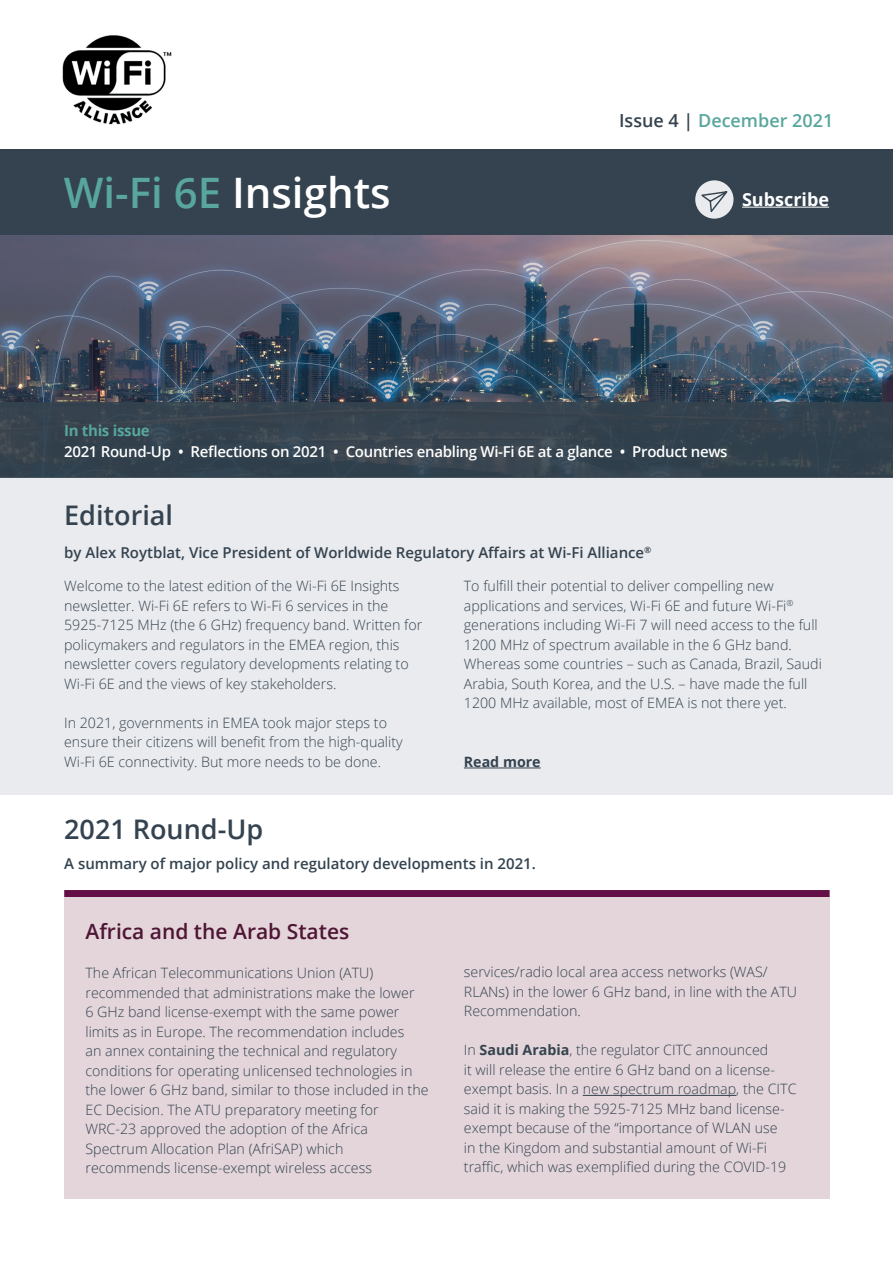
<style>
.page{position:relative;width:893px;height:1263px;background:#fff}
.page>*{position:absolute;margin:0;border:0;box-sizing:border-box;transform-origin:0 0}
.t1{font:600 42px "Open Sans";color:#fff}
.t2{font:600 27px "Open Sans";color:#34434f}
.t3{font:600 21px "Open Sans";color:#4f1534}
.t4{font:600 18px "Open Sans";color:#58a69d}
.t5{font:700 18px "Open Sans";color:#fff}
.t6{font:600 15px "Open Sans";color:#34434f}
.t7{font:600 15px "Open Sans";letter-spacing:-.02em;color:#fff}
.t8{font:700 15px "Open Sans";letter-spacing:-.02em;color:#58a69d}
.t9{font:300 14.25px/19.5px "Open Sans";color:#34434f}
.t10{font:700 14.25px "Open Sans";color:#34434f}
.s1{color:#58a69d}
.s2{color:#34434f}
.s3{font-weight:700}
</style>
<div class="page">
<div style="left:0;top:477px;width:893px;height:318px;background:#eaebef"></div>
<img style="left:0;top:234px;width:893px;height:168px">
<img style="left:62px;top:35px;width:110px;height:90px">
<div style="left:0;top:149px;width:893px;height:85px;background:#34434f"></div>
<hr style="left:464px;top:768px;width:77px;height:1px;background:#34434f">
<div style="left:0;top:402px;width:893px;height:75px;background:#34434f"></div>
<div style="left:64px;top:890px;width:766px;height:7px;background:#641046"></div>
<div style="left:64px;top:897px;width:766px;height:302px;background:#e3d5da"></div>
<hr style="left:583px;top:1095px;width:153px;height:1px;background:#34434f">
<hr style="left:742px;top:207px;width:87px;height:1px;background:#fff">
<div style="left:695px;top:180px;width:38px;height:39px;background:#eaebef;border-radius:50%"></div>
<svg style="left:700px;top:191px;width:30px;height:24px"></svg>
<h1 class="t1" style="left:64px;top:164px;width:328px"><span class="s1">Wi-Fi 6E</span> Insights</h1>
<p class="t4" style="left:619px;top:108px;width:216px"><span class="s2">Issue 4 |</span> December 2021</p>
<p class="t5" style="left:742px;top:187px;width:89px">Subscribe</p>
<p class="t8" style="left:64px;top:420px;width:87px">In this issue</p>
<p class="t7" style="left:64px;top:441px;width:665px">2021 Round-Up • Reflections on 2021 • Countries enabling Wi-Fi 6E at a glance • Product news</p>
<h2 class="t2" style="left:64px;top:497px;width:110px">Editorial</h2>
<p class="t6" style="left:64px;top:542px;width:589px">by Alex Roytblat, Vice President of Worldwide Regulatory Affairs at Wi-Fi Alliance<sup>®</sup></p>
<p class="t9" style="left:64px;top:576px;width:360px">Welcome to the latest edition of the Wi-Fi 6E Insights newsletter. Wi-Fi 6E refers to Wi-Fi 6 services in the 5925-7125 MHz (the 6 GHz) frequency band. Written for policymakers and regulators in the EMEA region, this newsletter covers regulatory developments relating to Wi-Fi 6E and the views of key stakeholders.</p>
<p class="t9" style="left:64px;top:712px;width:340px">In 2021, governments in EMEA took major steps to ensure their citizens will benefit from the high-quality<br>Wi-Fi 6E connectivity. But more needs to be done.</p>
<h2 class="t2" style="left:64px;top:810px;width:201px">2021 Round-Up</h2>
<p class="t9" style="left:464px;top:576px;width:360px">To fulfill their potential to deliver compelling new applications and services, Wi-Fi 6E and future Wi-Fi<sup>® </sup>generations including Wi-Fi 7 will need access to the full 1200 MHz of spectrum available in the 6 GHz band.<br>Whereas some countries – such as Canada, Brazil, Saudi Arabia, South Korea, and the U.S. – have made the full 1200 MHz available, most of EMEA is not there yet.</p>
<p class="t10" style="left:464px;top:752px;width:78px">Read more</p>
<p class="t6" style="left:64px;top:854px;width:473px">A summary of major policy and regulatory developments in 2021.</p>
<h3 class="t3" style="left:85px;top:917px;width:265px">Africa and the Arab States</h3>
<p class="t9" style="left:85px;top:963px;width:345px">The African Telecommunications Union (ATU) recommended that administrations make the lower<br>6 GHz band license-exempt with the same power limits as in Europe. The recommendation includes<br>an annex containing the technical and regulatory conditions for operating unlicensed technologies in the lower 6 GHz band, similar to those included in the EC Decision. The ATU preparatory meeting for WRC-23 approved the adoption of the Africa Spectrum Allocation Plan (AfriSAP) which recommends license-exempt wireless access</p>
<p class="t9" style="left:464px;top:962px;width:335px">services/radio local area access networks (WAS/<br>RLANs) in the lower 6 GHz band, in line with the ATU<br>Recommendation.</p>
<p class="t9" style="left:464px;top:1040px;width:334px">In <span class="s3">Saudi Arabia</span>, the regulator CITC announced<br>it will release the entire 6 GHz band on a license&shy;exempt basis. In a new spectrum roadmap, the CITC said it is making the 5925-7125 MHz band license&shy;exempt because of the “importance of WLAN use<br>in the Kingdom and substantial amount of Wi-Fi traffic, which was exemplified during the COVID-19</p>
</div>
